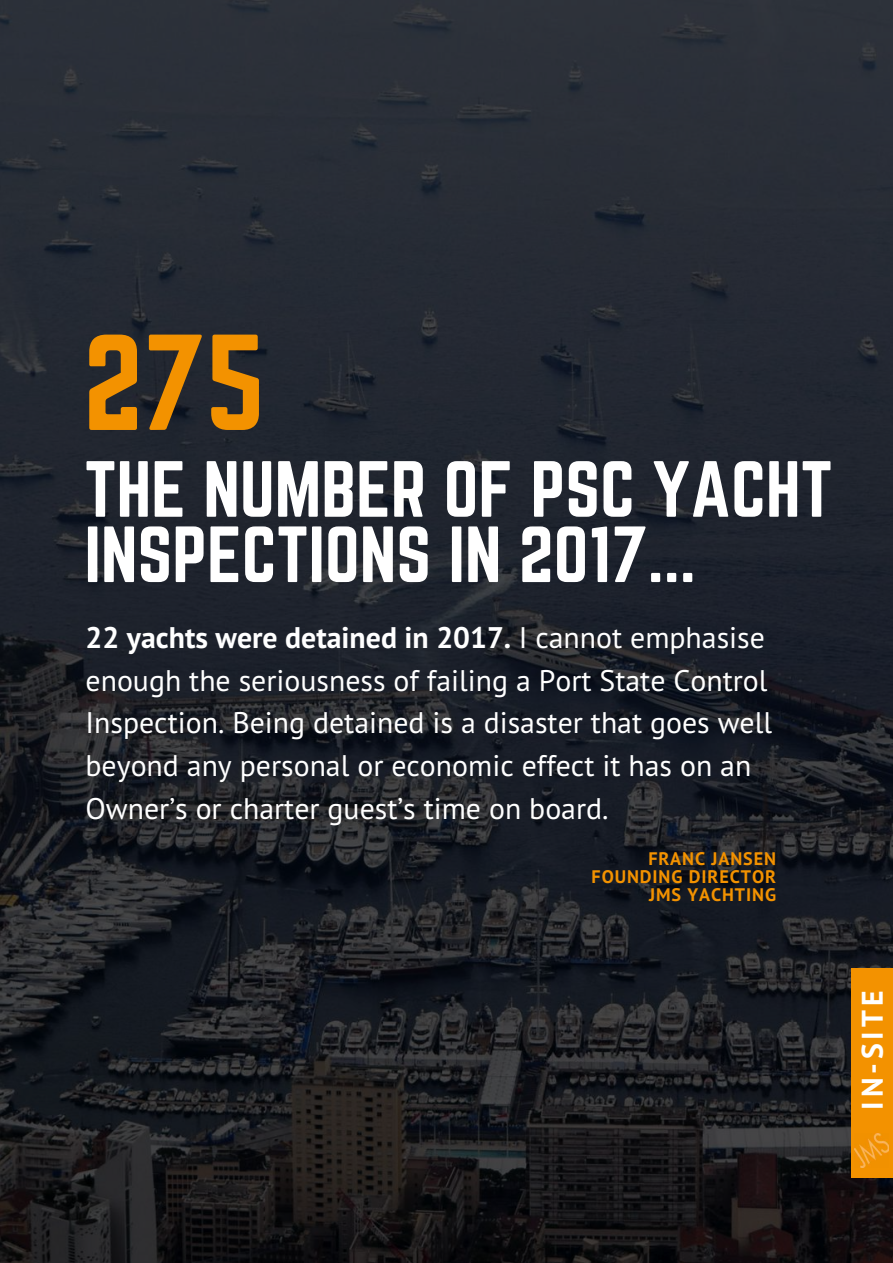
<style>
.page{position:relative;width:893px;height:1263px;background:#fff}
.page>*{position:absolute;margin:0;border:0;box-sizing:border-box;transform-origin:0 0}
.t1{font:119.25px "Norwester";color:#f39200}
.t2{font:69.6px/65.2px "Norwester";color:#fff}
.t3{font:29.85px/42.8px "PT Sans";color:#fff}
.t4{font:700 29.85px "PT Sans";letter-spacing:.13em;color:#fff}
.t5{font:700 18.15px/18px "PT Sans";letter-spacing:.05em;color:#f39200;text-align:right}
.s1{font-weight:700}
</style>
<div class="page">
<img style="left:0;top:0;width:893px;height:1263px">
<div style="left:851px;top:968px;width:42px;height:210px;background:#f39200"></div>
<img style="left:855px;top:1134px;width:33px;height:34px">
<h1 class="t1" style="left:83px;top:326px;width:183px">275</h1>
<h2 class="t2" style="left:84px;top:460px;width:750px">THE NUMBER OF PSC YACHT<br>INSPECTIONS IN 2017...</h2>
<p class="t3" style="left:86px;top:615px;width:688px"><span class="s1">22 yachts were detained in 2017.</span> I cannot emphasise enough the seriousness of failing a Port State Control Inspection. Being detained is a disaster that goes well beyond any personal or economic effect it has on an Owner’s or charter guest’s time on board.</p>
<p class="t5" style="left:592px;top:849px;width:186px">FRANC JANSEN<br>FOUNDING DIRECTOR<br>JMS YACHTING</p>
<p class="t4" style="left:853px;top:1110px;width:120px;rotate:-90deg">IN-SITE</p>
</div>
